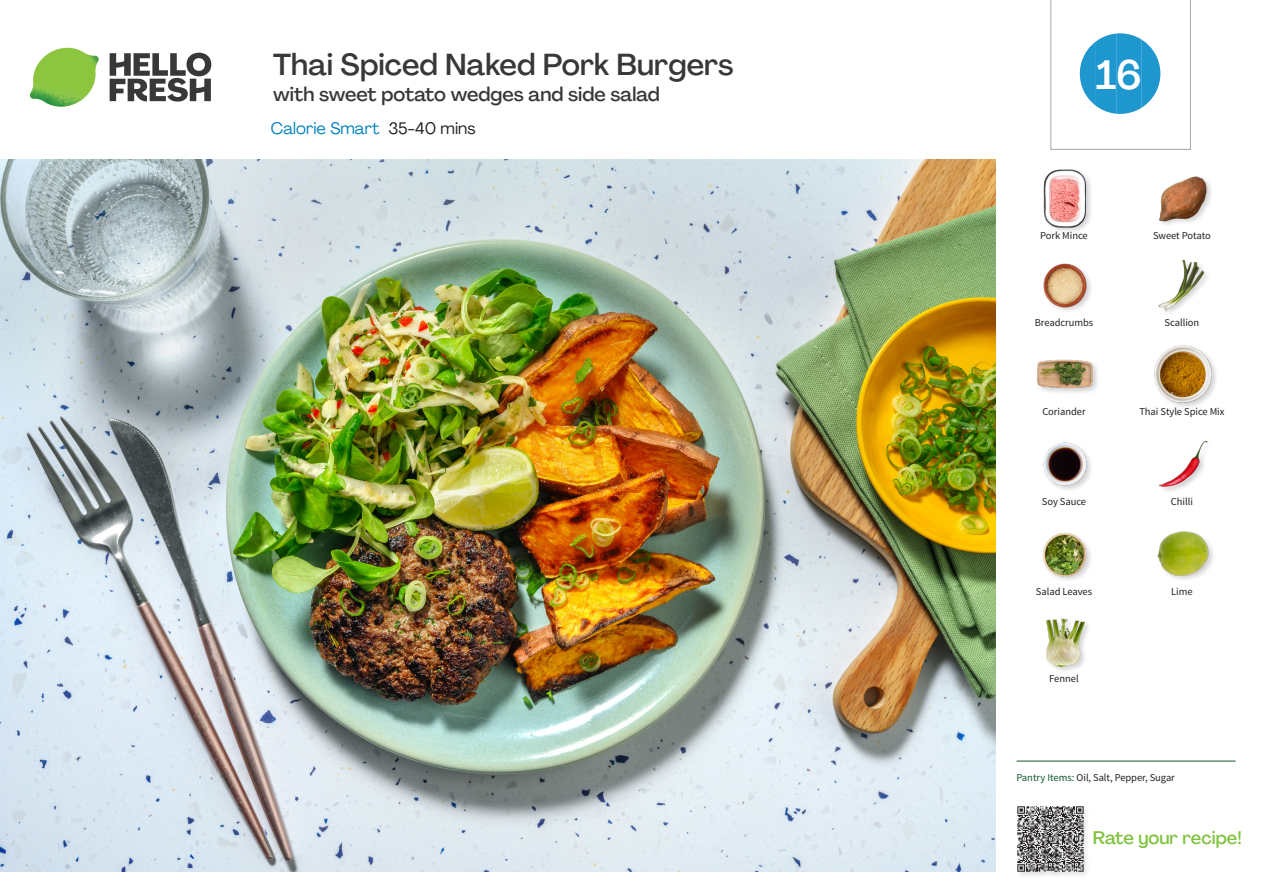
<style>
.page{position:relative;width:1263px;height:893px;background:#fff}
.page>*{position:absolute;margin:0;border:0;box-sizing:border-box;transform-origin:0 0}
._24_Recipe_Nr_Bag{font:500 40.5px "Agrandir";color:#fff}
._15_Titel_UK{font:500 30px "Agrandir";color:#383839}
._15_Titel_UK-2{font:500 19.5px "Agrandir";color:#383839}
.t1{font:500 18px "Agrandir";color:#81c340}
._02_Box_Type{font:16.5px "Agrandir";color:#0082bf}
._18_FRONT_ingredients_UK{font:10.5px "Source Sans Pro";letter-spacing:-.005em;color:#231f20}
.t2{font:10.5px "Source Sans Variable";letter-spacing:-.005em;color:#231f20}
.s1{color:#231f20}
.s2{font-family:"Source Sans Pro";color:#0e572c}
</style>
<div class="page">
<svg style="left:110px;top:53px;width:101px;height:49px"></svg>
<img style="left:30px;top:48px;width:69px;height:59px">
<img style="left:0;top:159px;width:995px;height:713px">
<hr style="left:1016px;top:761px;width:219px;height:1px;background:#0e572c">
<div style="left:1016px;top:805px;width:74px;height:74px;background:#f9f9f9"></div>
<img style="left:1017px;top:806px;width:69px;height:69px">
<img style="left:1159px;top:176px;width:52px;height:49px">
<div style="left:1043px;top:169px;width:50px;height:65px;background:#231f20;opacity:.2"></div>
<img style="left:1043px;top:170px;width:50px;height:57px">
<img style="left:1158px;top:260px;width:50px;height:53px">
<img style="left:1043px;top:263px;width:48px;height:48px">
<div style="left:1154px;top:344px;width:65px;height:66px;background:#231f20;opacity:.2"></div>
<img style="left:1154px;top:345px;width:58px;height:58px">
<div style="left:1036px;top:359px;width:64px;height:37px;background:#231f20;opacity:.2"></div>
<img style="left:1036px;top:359px;width:58px;height:37px">
<img style="left:1159px;top:440px;width:49px;height:51px">
<img style="left:1043px;top:442px;width:48px;height:48px">
<img style="left:1157px;top:531px;width:55px;height:49px">
<img style="left:1042px;top:532px;width:49px;height:48px">
<img style="left:1046px;top:618px;width:43px;height:52px">
<svg style="left:1050px;top:0;width:141px;height:150px"></svg>
<p class="_15_Titel_UK" style="left:273px;top:46px;width:462px">Thai Spiced Naked Pork Burgers</p>
<p class="_15_Titel_UK-2" style="left:273px;top:82px;width:388px">with sweet potato wedges and side salad</p>
<p class="_02_Box_Type" style="left:271px;top:118px;width:206px">Calorie Smart <span class="s1">35-40 mins</span></p>
<p class="_24_Recipe_Nr_Bag" style="left:1096px;top:50px;width:47px">16</p>
<p class="_18_FRONT_ingredients_UK" style="left:1040px;top:229px;width:49px">Pork Mince</p>
<p class="_18_FRONT_ingredients_UK" style="left:1153px;top:229px;width:59px">Sweet Potato</p>
<p class="_18_FRONT_ingredients_UK" style="left:1035px;top:316px;width:60px">Breadcrumbs</p>
<p class="_18_FRONT_ingredients_UK" style="left:1164px;top:316px;width:36px">Scallion</p>
<p class="_18_FRONT_ingredients_UK" style="left:1042px;top:405px;width:45px">Coriander</p>
<p class="_18_FRONT_ingredients_UK" style="left:1139px;top:405px;width:87px">Thai Style Spice Mix</p>
<p class="_18_FRONT_ingredients_UK" style="left:1042px;top:495px;width:46px">Soy Sauce</p>
<p class="_18_FRONT_ingredients_UK" style="left:1171px;top:495px;width:23px">Chilli</p>
<p class="_18_FRONT_ingredients_UK" style="left:1036px;top:585px;width:58px">Salad Leaves</p>
<p class="_18_FRONT_ingredients_UK" style="left:1171px;top:585px;width:23px">Lime</p>
<p class="_18_FRONT_ingredients_UK" style="left:1049px;top:672px;width:31px">Fennel</p>
<p class="t2" style="left:1016px;top:771px;width:160px"><span class="s2">Pantry Items:</span> Oil, Salt, Pepper, Sugar</p>
<h3 class="t1" style="left:1093px;top:827px;width:150px">Rate your recipe!</h3>
</div>
